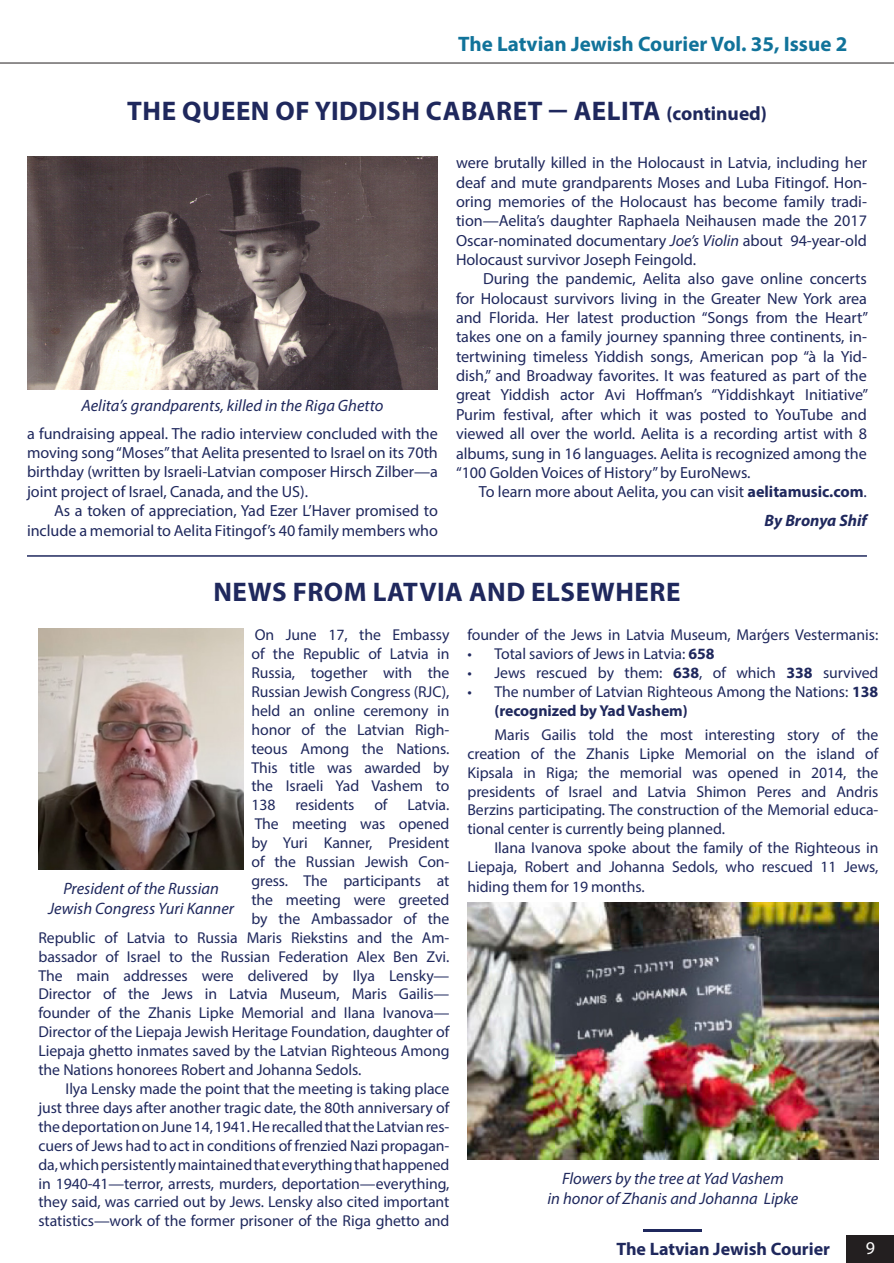
<style>
.page{position:relative;width:894px;height:1263px;background:#fff}
.page>*{position:absolute;margin:0;border:0;box-sizing:border-box;transform-origin:0 0}
.title_thing{font:700 27px "Myriad Pro";letter-spacing:.02em;color:#1f285d}
.title_thing-2{font:700 27px "Myriad Pro";letter-spacing:.02em;color:#1f285d;scale:2.3 1}
.t1{font:700 21px "Myriad Pro";color:#11739a}
.t2{font:700 18px "Myriad Pro";color:#1f285d}
.t3{font:18px "Myriad Pro";color:#fff}
.t4{font:italic 16.5px "Myriad Pro";color:#1f285d}
.body{font:italic 700 16.5px "Myriad Pro";color:#1f285d}
.t5{font:16.2px/19.4px "Myriad Pro";letter-spacing:-.005em;color:#1f285d;text-align:justify}
.t6{font:15.75px/18.9px "Myriad Pro";letter-spacing:-.005em;color:#1f285d}
.s1{font-size:19.5px}
.s2{font-style:italic}
.s3{font-weight:700}
</style>
<div class="page">
<div style="left:845px;top:1236px;width:48px;height:27px;background:#231f20"></div>
<hr style="left:0;top:63px;width:893px;height:1px;background:#231f20">
<hr style="left:27px;top:555px;width:839px;height:2px;background:#1f285d">
<img style="left:27px;top:156px;width:411px;height:233px">
<img style="left:38px;top:628px;width:206px;height:242px">
<img style="left:467px;top:902px;width:411px;height:257px">
<h2 class="t1" style="left:458px;top:30px;width:390px">The Latvian Jewish Courier Vol. 35, Issue 2</h2>
<p class="title_thing" style="left:127px;top:93px;width:641px">THE QUEEN OF YIDDISH CABARET — AELITA <span class="s1">(continued)</span></p>
<p class="t4" style="left:81px;top:395px;width:303px">Aelita’s grandparents, killed in the Riga Ghetto</p>
<p class="t5" style="left:27px;top:423px;width:412px">a fundraising appeal. The radio interview concluded with the moving song “Moses” that Aelita presented to Israel on its 70th birthday (written by Israeli-Latvian composer Hirsch Zilber—a joint project of Israel, Canada, and the US).</p>
<p class="t5" style="left:27px;top:501px;width:412px;text-align:right">As a token of appreciation, Yad Ezer L’Haver promised to include a memorial to Aelita Fitingof’s 40 family members who</p>
<p class="t5" style="left:456px;top:153px;width:412px">were brutally killed in the Holocaust in Latvia, including her deaf and mute grandparents Moses and Luba Fitingof. Hon&shy;oring memories of the Holocaust has become family tradi&shy;tion—Aelita’s daughter Raphaela Neihausen made the 2017<br>Oscar-nominated documentary <span class="s2">Joe’s Violin</span> about 94-year-old Holocaust survivor Joseph Feingold.</p>
<p class="t5" style="left:456px;top:269px;width:413px;text-indent:27px">During the pandemic, Aelita also gave online concerts for Holocaust survivors living in the Greater New York area and Florida. Her latest production “Songs from the Heart” takes one on a family journey spanning three continents, in&shy;tertwining timeless Yiddish songs, American pop “à la Yid&shy;dish,” and Broadway favorites. It was featured as part of the great Yiddish actor Avi Hoffman’s “Yiddishkayt Initiative”</p>
<p class="t5" style="left:456px;top:404px;width:412px">Purim festival, after which it was posted to YouTube and viewed all over the world. Aelita is a recording artist with 8</p>
<p class="t5" style="left:456px;top:443px;width:412px">albums, sung in 16 languages. Aelita is recognized among the “100 Golden Voices of History” by EuroNews.</p>
<p class="t5" style="left:479px;top:482px;width:389px">To learn more about Aelita, you can visit <span class="s3">aelitamusic.com</span>.</p>
<p class="body" style="left:764px;top:509px;width:104px">By Bronya Shif</p>
<p class="title_thing" style="left:213px;top:574px;width:468px">NEWS FROM LATVIA AND ELSEWHERE</p>
<p class="t6" style="left:251px;top:625px;width:199px">On June 17, the Embassy of the Republic of Latvia in</p>
<p class="t6" style="left:251px;top:663px;width:199px">Russia, together with the</p>
<p class="t6" style="left:251px;top:682px;width:199px;text-align:justify">Russian Jewish Congress (RJC), held an online ceremony in honor of the Latvian Righ&shy;teous Among the Nations.<br>This title was awarded by</p>
<p class="t6" style="left:251px;top:776px;width:199px">the Israeli Yad Vashem to<br>138</p>
<p class="t6" style="left:295px;top:795px;width:61px">residents</p>
<p class="t6" style="left:374px;top:795px;width:15px">of</p>
<p class="t6" style="left:407px;top:795px;width:43px">Latvia.</p>
<p class="t6" style="left:38px;top:814px;width:412px;text-align:right">The meeting was opened<br>by Yuri Kanner, President<br>of the Russian Jewish Con-<br>gress. The participants at<br>the meeting were greeted<br>by the Ambassador of the<br>Republic of Latvia to Russia Maris Riekstins and the Am&shy;bassador of Israel to the Russian Federation Alex Ben Zvi.</p>
<p class="t6" style="left:38px;top:965px;width:412px">The main addresses were delivered by Ilya Lensky—</p>
<p class="t6" style="left:38px;top:984px;width:412px">Director of the Jews in Latvia Museum, Maris Gailis—</p>
<p class="t6" style="left:38px;top:1003px;width:412px">founder of the Zhanis Lipke Memorial and Ilana Ivanova—</p>
<p class="t6" style="left:38px;top:1022px;width:412px;text-align:justify">Director of the Liepaja Jewish Heritage Foundation, daughter of Liepaja ghetto inmates saved by the Latvian Righteous Among the Nations honorees Robert and Johanna Sedols.</p>
<p class="t6" style="left:38px;top:1079px;width:412px;text-align:justify;text-indent:27px">Ilya Lensky made the point that the meeting is taking place just three days after another tragic date, the 80th anniversary of the deportation on June 14, 1941. He recalled that the Latvian res&shy;cuers of Jews had to act in conditions of frenzied Nazi propagan&shy;da, which persistently maintained that everything that happened in 1940-41—terror, arrests, murders, deportation—everything, they said, was carried out by Jews. Lensky also cited important statistics—work of the former prisoner of the Riga ghetto and</p>
<p class="t4" style="left:63px;top:878px;width:157px">President of the Russian</p>
<p class="t4" style="left:48px;top:898px;width:187px">Jewish Congress Yuri Kanner</p>
<p class="t6" style="left:467px;top:625px;width:412px">founder of the Jews in Latvia Museum, Marģers Vestermanis:</p>
<p class="t6" style="left:467px;top:644px;width:248px">• Total saviors of Jews in Latvia: <span class="s3">658</span></p>
<p class="t6" style="left:467px;top:663px;width:412px">• Jews rescued by them: <span class="s3">638</span>, of which <span class="s3">338</span> survived</p>
<p class="t6" style="left:494px;top:682px;width:385px;text-indent:-27px">• The number of Latvian Righteous Among the Nations: <span class="s3">138 (recognized by Yad Vashem)</span></p>
<p class="t6" style="left:494px;top:725px;width:385px">Maris Gailis told the most interesting story of the</p>
<p class="t6" style="left:467px;top:743px;width:412px">creation of the Zhanis Lipke Memorial on the island of</p>
<p class="t6" style="left:467px;top:762px;width:412px">Kipsala in Riga; the memorial was opened in 2014, the presidents of Israel and Latvia Shimon Peres and Andris</p>
<p class="t6" style="left:467px;top:800px;width:412px">Berzins participating. The construction of the Memorial educa&shy;tional center is currently being planned.</p>
<p class="t6" style="left:467px;top:838px;width:412px;text-align:right">Ilana Ivanova spoke about the family of the Righteous in<br>Liepaja, Robert and Johanna Sedols, who rescued 11 Jews,</p>
<p class="t6" style="left:467px;top:877px;width:178px">hiding them for 19 months.</p>
<p class="t4" style="left:562px;top:1168px;width:223px">Flowers by the tree at Yad Vashem</p>
<p class="t4" style="left:547px;top:1188px;width:252px">in honor of Zhanis and Johanna Lipke</p>
<p class="title_thing-2" style="left:641px;top:1210px;width:28px">—</p>
<p class="t2" style="left:616px;top:1236px;width:215px">The Latvian Jewish Courier</p>
<p class="t3" style="left:865px;top:1236px;width:11px">9</p>
</div>
